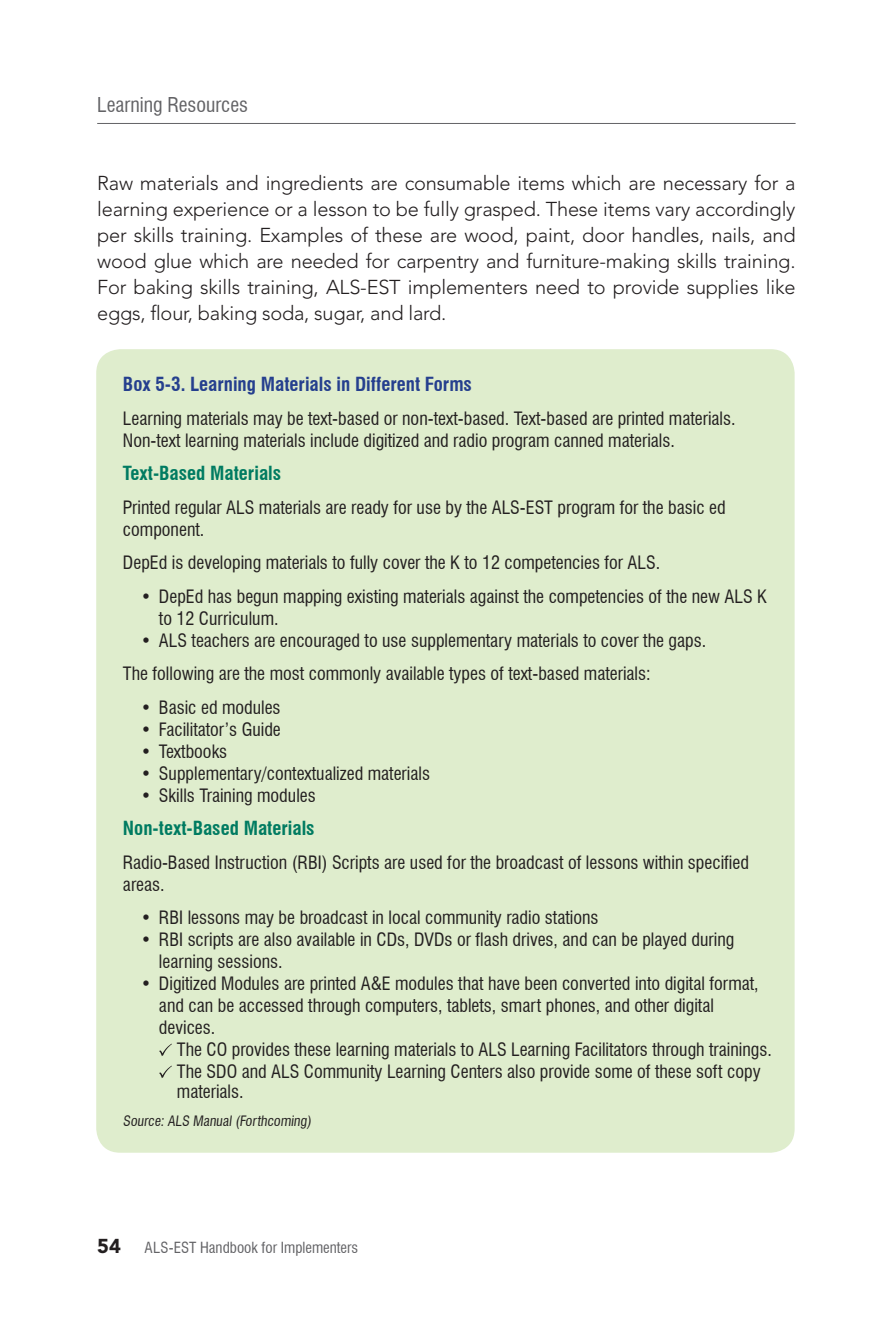
<style>
.page{position:relative;width:882px;height:1332px;background:#fff}
.page>*{position:absolute;margin:0;border:0;box-sizing:border-box;transform-origin:0 0}
._02_Body_Text{font:300 20px/26px "Avenir LT Std";letter-spacing:-.01em;color:#231f20;text-align:justify}
.t1{font:condensed 20px "Swiss 721 BT";color:#636366}
._14_Box_Text_Subhead{font:700 condensed 19px "Swiss 721 BT";color:#007b61}
._14_Box_Text_Head{font:700 condensed 19px "Swiss 721 BT";color:#253f8e}
._15_Box_Text_Tab_2{font:condensed 18px/22px "Swiss 721 BT";color:#231f20}
._14_Box_Text{font:condensed 18px/22px "Swiss 721 BT";color:#231f20}
._07_Table_Text{font:condensed 18px/22px "Swiss 721 BT";color:#231f20}
._15_Box_Text_Tab_1{font:condensed 18px "Swiss 721 BT";color:#231f20}
.t2{font:condensed 15px "Swiss 721 BT";color:#636366}
._09_Source{font:condensed 14px "Swiss 721 BT";color:#231f20}
.s1{font-family:"Avenir LT Std";font-weight:900;font-stretch:normal;font-size:20px;color:#231f20}
</style>
<div class="page">
<div style="left:96px;top:349px;width:699px;height:804px;background:#dfedcd;border-radius:24px"></div>
<hr style="left:97px;top:123px;width:699px;height:1px;background:#636366">
<svg style="left:159px;top:1044px;width:13px;height:12px"></svg>
<svg style="left:159px;top:1066px;width:13px;height:12px"></svg>
<p class="t1" style="left:97px;top:93px;width:152px">Learning Resources</p>
<p class="_02_Body_Text" style="left:97px;top:170px;width:700px">Raw materials and ingredients are consumable items which are necessary for a learning experience or a lesson to be fully grasped. These items vary accordingly per skills training. Examples of these are wood, paint, door handles, nails, and wood glue which are needed for carpentry and furniture-making skills training.<br>For baking skills training, ALS-EST implementers need to provide supplies like eggs, flour, baking soda, sugar, and lard.</p>
<p class="_14_Box_Text_Head" style="left:123px;top:373px;width:350px">Box 5-3. Learning Materials in Different Forms</p>
<p class="_14_Box_Text" style="left:123px;top:407px;width:614px">Learning materials may be text-based or non-text-based. Text-based are printed materials.<br>Non-text learning materials include digitized and radio program canned materials.</p>
<p class="_14_Box_Text_Subhead" style="left:123px;top:462px;width:160px">Text-Based Materials</p>
<p class="_14_Box_Text" style="left:123px;top:496px;width:604px">Printed regular ALS materials are ready for use by the ALS-EST program for the basic ed component.</p>
<p class="_15_Box_Text_Tab_1" style="left:123px;top:552px;width:539px">DepEd is developing materials to fully cover the K to 12 competencies for ALS.</p>
<p class="_15_Box_Text_Tab_2" style="left:159px;top:585px;width:610px;text-indent:-18px">• DepEd has begun mapping existing materials against the competencies of the new ALS K to 12 Curriculum.</p>
<p class="_15_Box_Text_Tab_2" style="left:141px;top:629px;width:567px">• ALS teachers are encouraged to use supplementary materials to cover the gaps.</p>
<p class="_15_Box_Text_Tab_1" style="left:123px;top:663px;width:529px">The following are the most commonly available types of text-based materials:</p>
<p class="_15_Box_Text_Tab_2" style="left:141px;top:696px;width:141px">• Basic ed modules</p>
<p class="_15_Box_Text_Tab_2" style="left:141px;top:718px;width:141px">• Facilitator’s Guide</p>
<p class="_15_Box_Text_Tab_2" style="left:141px;top:740px;width:88px">• Textbooks</p>
<p class="_15_Box_Text_Tab_2" style="left:141px;top:762px;width:291px">• Supplementary/contextualized materials</p>
<p class="_15_Box_Text_Tab_2" style="left:141px;top:784px;width:176px">• Skills Training modules</p>
<p class="_14_Box_Text_Subhead" style="left:123px;top:817px;width:193px">Non-text-Based Materials</p>
<p class="_14_Box_Text" style="left:123px;top:851px;width:628px">Radio-Based Instruction (RBI) Scripts are used for the broadcast of lessons within specified areas.</p>
<p class="_15_Box_Text_Tab_2" style="left:141px;top:907px;width:459px">• RBI lessons may be broadcast in local community radio stations</p>
<p class="_15_Box_Text_Tab_2" style="left:159px;top:929px;width:577px;text-indent:-18px">• RBI scripts are also available in CDs, DVDs or flash drives, and can be played during learning sessions.</p>
<p class="_07_Table_Text" style="left:159px;top:973px;width:601px;text-indent:-18px">• Digitized Modules are printed A&amp;E modules that have been converted into digital format, and can be accessed through computers, tablets, smart phones, and other digital devices.</p>
<p class="_07_Table_Text" style="left:177px;top:1039px;width:597px">The CO provides these learning materials to ALS Learning Facilitators through trainings.</p>
<p class="_07_Table_Text" style="left:177px;top:1062px;width:585px;line-height:20px">The SDO and ALS Community Learning Centers also provide some of these soft copy materials.</p>
<p class="_09_Source" style="left:123px;top:1113px;width:192px">Source: ALS Manual (Forthcoming)</p>
<p class="t2" style="left:97px;top:1239px;width:262px"><span class="s1">54</span> ALS-EST Handbook for Implementers</p>
</div>
